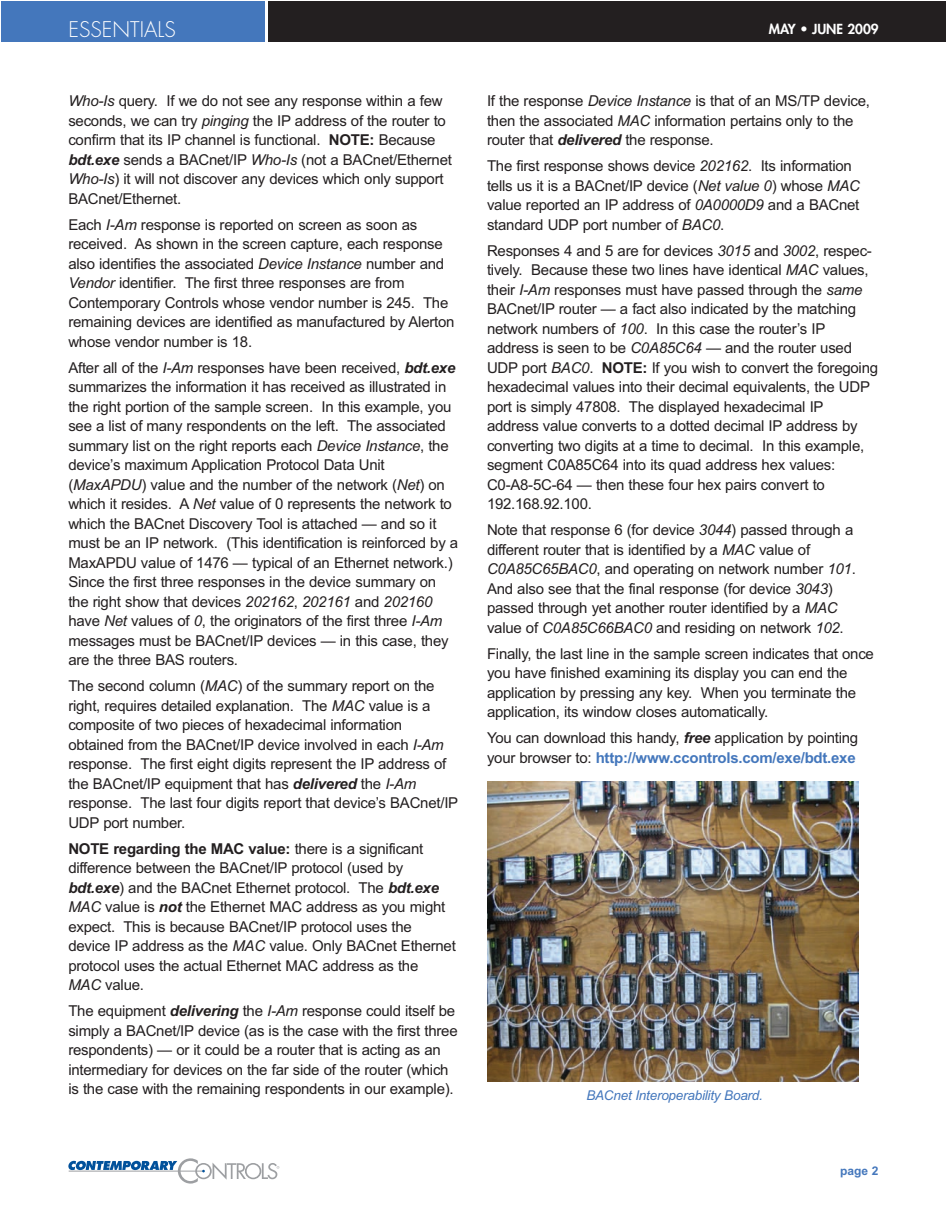
<style>
.page{position:relative;width:947px;height:1217px;background:#fff}
.page>*{position:absolute;margin:0;border:0;box-sizing:border-box;transform-origin:0 0}
.t1{font:300 21px "Futura";color:#fff}
.t2{font:15px/19.5px "Arial";letter-spacing:-.015em;color:#231f20}
.t3{font:italic 13.5px "Arial";letter-spacing:-.015em;color:#4477bc}
.t4{font:800 13.5px "Futura";color:#fff}
.t5{font:700 12px "Arial";color:#4477bc}
.s1{font-style:italic}
.s2{font-weight:700}
.s3{font-weight:700;font-style:italic}
.s4{font-weight:700;color:#4477bc}
</style>
<div class="page">
<svg style="left:68px;top:1158px;width:211px;height:25px"></svg>
<div style="left:269px;top:1px;width:677px;height:40px;background:#231f20"></div>
<div style="left:1px;top:1px;width:263px;height:40px;background:#4477bc"></div>
<img style="left:487px;top:782px;width:371px;height:299px">
<h1 class="t1" style="left:68px;top:19px;width:109px">ESSENTIALS</h1>
<p class="t4" style="left:769px;top:23px;width:111px">MAY • JUNE 2009</p>
<p class="t2" style="left:68px;top:93px;width:385px"><span class="s1">Who-Is</span> query. If we do not see any response within a few seconds, we can try <span class="s1">pinging</span> the IP address of the router to confirm that its IP channel is functional. <span class="s2">NOTE:</span> Because <span class="s3">bdt.exe</span> sends a BACnet/IP <span class="s1">Who-Is</span> (not a BACnet/Ethernet <span class="s1">Who-Is</span>) it will not discover any devices which only support BACnet/Ethernet.</p>
<p class="t2" style="left:68px;top:216px;width:388px">Each <span class="s1">I-Am</span> response is reported on screen as soon as received. As shown in the screen capture, each response also identifies the associated <span class="s1">Device Instance</span> number and <span class="s1">Vendor</span> identifier. The first three responses are from Contemporary Controls whose vendor number is 245. The remaining devices are identified as manufactured by Alerton whose vendor number is 18.</p>
<p class="t2" style="left:68px;top:359px;width:391px">After all of the <span class="s1">I-Am</span> responses have been received, <span class="s3">bdt.exe </span>summarizes the information it has received as illustrated in the right portion of the sample screen. In this example, you see a list of many respondents on the left. The associated summary list on the right reports each <span class="s1">Device Instance</span>, the device’s maximum Application Protocol Data Unit (<span class="s1">MaxAPDU</span>) value and the number of the network (<span class="s1">Net</span>) on which it resides. A <span class="s1">Net</span> value of 0 represents the network to which the BACnet Discovery Tool is attached — and so it must be an IP network. (This identification is reinforced by a MaxAPDU value of 1476 — typical of an Ethernet network.)<br>Since the first three responses in the device summary on the right show that devices <span class="s1">202162</span>, <span class="s1">202161</span> and <span class="s1">202160 </span>have <span class="s1">Net</span> values of <span class="s1">0</span>, the originators of the first three <span class="s1">I-Am </span>messages must be BACnet/IP devices — in this case, they are the three BAS routers.</p>
<p class="t2" style="left:68px;top:678px;width:391px">The second column (<span class="s1">MAC</span>) of the summary report on the right, requires detailed explanation. The <span class="s1">MAC</span> value is a composite of two pieces of hexadecimal information obtained from the BACnet/IP device involved in each <span class="s1">I-Am </span>response. The first eight digits represent the IP address of the BACnet/IP equipment that has <span class="s3">delivered</span> the <span class="s1">I-Am </span>response. The last four digits report that device’s BACnet/IP UDP port number.</p>
<p class="t2" style="left:68px;top:840px;width:389px"><span class="s2">NOTE regarding the MAC value:</span> there is a significant difference between the BACnet/IP protocol (used by <span class="s3">bdt.exe</span>) and the BACnet Ethernet protocol. The <span class="s3">bdt.exe </span><span class="s1">MAC</span> value is <span class="s3">not</span> the Ethernet MAC address as you might expect. This is because BACnet/IP protocol uses the device IP address as the <span class="s1">MAC</span> value. Only BACnet Ethernet protocol uses the actual Ethernet MAC address as the<br><span class="s1">MAC</span> value.</p>
<p class="t2" style="left:68px;top:1003px;width:391px">The equipment <span class="s3">delivering</span> the <span class="s1">I-Am</span> response could itself be simply a BACnet/IP device (as is the case with the first three respondents) — or it could be a router that is acting as an intermediary for devices on the far side of the router (which is the case with the remaining respondents in our example).</p>
<p class="t2" style="left:487px;top:93px;width:384px">If the response <span class="s1">Device Instance</span> is that of an MS/TP device, then the associated <span class="s1">MAC</span> information pertains only to the router that <span class="s3">delivered</span> the response.</p>
<p class="t2" style="left:487px;top:158px;width:374px">The first response shows device <span class="s1">202162</span>. Its information tells us it is a BACnet/IP device (<span class="s1">Net value 0</span>) whose <span class="s1">MAC </span>value reported an IP address of <span class="s1">0A0000D9</span> and a BACnet standard UDP port number of <span class="s1">BAC0</span>.</p>
<p class="t2" style="left:487px;top:242px;width:393px">Responses 4 and 5 are for devices <span class="s1">3015</span> and <span class="s1">3002</span>, respec&shy;tively. Because these two lines have identical <span class="s1">MAC</span> values, their <span class="s1">I-Am</span> responses must have passed through the <span class="s1">same </span>BACnet/IP router — a fact also indicated by the matching network numbers of <span class="s1">100</span>. In this case the router’s IP address is seen to be <span class="s1">C0A85C64</span> — and the router used UDP port <span class="s1">BAC0</span>. <span class="s2">NOTE:</span> If you wish to convert the foregoing hexadecimal values into their decimal equivalents, the UDP port is simply 47808. The displayed hexadecimal IP address value converts to a dotted decimal IP address by converting two digits at a time to decimal. In this example, segment C0A85C64 into its quad address hex values:<br>C0-A8-5C-64 — then these four hex pairs convert to 192.168.92.100.</p>
<p class="t2" style="left:487px;top:522px;width:370px">Note that response 6 (for device <span class="s1">3044</span>) passed through a different router that is identified by a <span class="s1">MAC</span> value of <span class="s1">C0A85C65BAC0</span>, and operating on network number <span class="s1">101</span>.<br>And also see that the final response (for device <span class="s1">3043</span>) passed through yet another router identified by a <span class="s1">MAC </span>value of <span class="s1">C0A85C66BAC0</span> and residing on network <span class="s1">102</span>.</p>
<p class="t2" style="left:487px;top:645px;width:388px">Finally, the last line in the sample screen indicates that once you have finished examining its display you can end the application by pressing any key. When you terminate the application, its window closes automatically.</p>
<p class="t2" style="left:487px;top:730px;width:373px">You can download this handy, <span class="s3">free</span> application by pointing your browser to: <span class="s4">http://www.ccontrols.com/exe/bdt.exe</span></p>
<p class="t3" style="left:586px;top:1090px;width:178px">BACnet Interoperability Board.</p>
<p class="t5" style="left:840px;top:1166px;width:40px">page 2</p>
</div>
